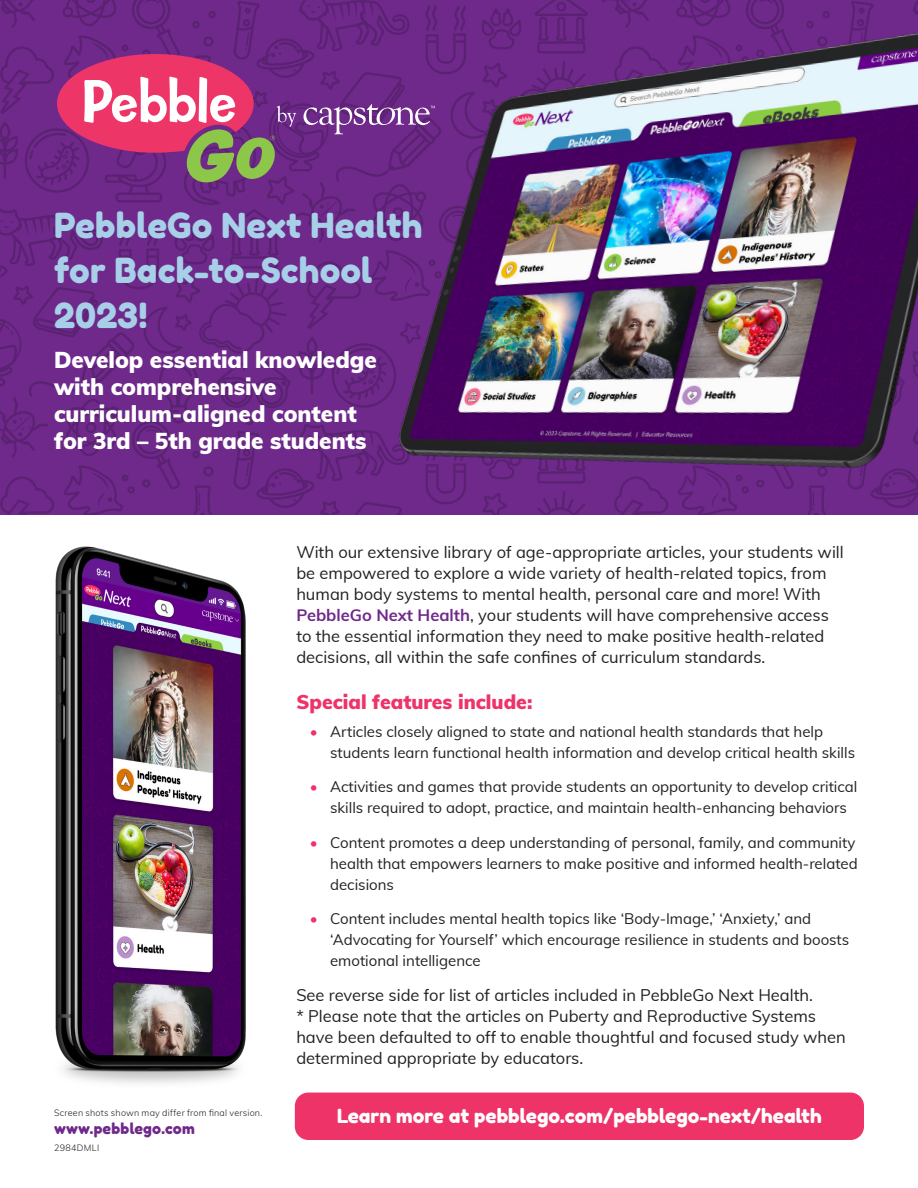
<style>
.page{position:relative;width:918px;height:1188px;background:#fff}
.page>*{position:absolute;margin:0;border:0;box-sizing:border-box;transform-origin:0 0}
.t1{font:34.5px/45px "Fredoka One";letter-spacing:.005em;color:#a7cfe8}
.t2{font:900 22.5px/27px "Muli";color:#fff}
.t3{font:19.5px "Fredoka One";color:#fff}
.Subhead{font:900 19.5px "Muli";color:#ee3368}
.regular_copy{font:16.5px/21px "Muli";color:#231f20}
.t4{font:15px/21px "Muli";color:#231f20}
.t5{font:15px "Fredoka One";letter-spacing:.015em;color:#6e298b}
.t6{font:300 9px "Muli";letter-spacing:.025em;color:#231f20}
.s1{font-weight:700;color:#6e298b}
.s2{color:#ee3368}
</style>
<div class="page">
<svg style="left:0;top:0;width:272px;height:514px;background:#6b2787"></svg>
<svg style="left:57px;top:54px;width:215px;height:130px;background:#b45381"></svg>
<img style="left:55px;top:546px;width:191px;height:538px">
<div style="left:295px;top:1093px;width:569px;height:47px;background:#ee3368;border-radius:14px"></div>
<img style="left:272px;top:0;width:646px;height:515px">
<p class="t1" style="left:54px;top:202px;width:370px">PebbleGo Next Health for Back-to-School<br>2023!</p>
<p class="t2" style="left:54px;top:345px;width:324px">Develop essential knowledge with comprehensive curriculum-aligned content for 3rd – 5th grade students</p>
<p class="t6" style="left:54px;top:1106px;width:210px">Screen shots shown may differ from final version.</p>
<p class="t5" style="left:54px;top:1119px;width:142px">www.pebblego.com</p>
<p class="t6" style="left:54px;top:1141px;width:47px">2984DMLI</p>
<p class="regular_copy" style="left:296px;top:541px;width:549px">With our extensive library of age-appropriate articles, your students will be empowered to explore a wide variety of health-related topics, from human body systems to mental health, personal care and more! With <span class="s1">PebbleGo Next Health</span>, your students will have comprehensive access to the essential information they need to make positive health-related decisions, all within the safe confines of curriculum standards.</p>
<p class="Subhead" style="left:296px;top:688px;width:238px">Special features include:</p>
<p class="t4" style="left:330px;top:720px;width:527px;text-indent:-20px"><span class="s2">•</span> Articles closely aligned to state and national health standards that help students learn functional health information and develop critical health skills</p>
<p class="t4" style="left:330px;top:776px;width:529px;text-indent:-20px"><span class="s2">•</span> Activities and games that provide students an opportunity to develop critical skills required to adopt, practice, and maintain health-enhancing behaviors</p>
<p class="t4" style="left:330px;top:831px;width:529px;text-indent:-20px"><span class="s2">•</span> Content promotes a deep understanding of personal, family, and community health that empowers learners to make positive and informed health-related decisions</p>
<p class="t4" style="left:330px;top:908px;width:521px;text-indent:-20px"><span class="s2">•</span> Content includes mental health topics like ‘Body-Image,’ ‘Anxiety,’ and ‘Advocating for Yourself’ which encourage resilience in students and boosts emotional intelligence</p>
<p class="regular_copy" style="left:296px;top:983px;width:551px">See reverse side for list of articles included in PebbleGo Next Health.<br>* Please note that the articles on Puberty and Reproductive Systems have been defaulted to off to enable thoughtful and focused study when determined appropriate by educators.</p>
<p class="t3" style="left:337px;top:1104px;width:486px">Learn more at pebblego.com/pebblego-next/health</p>
</div>
